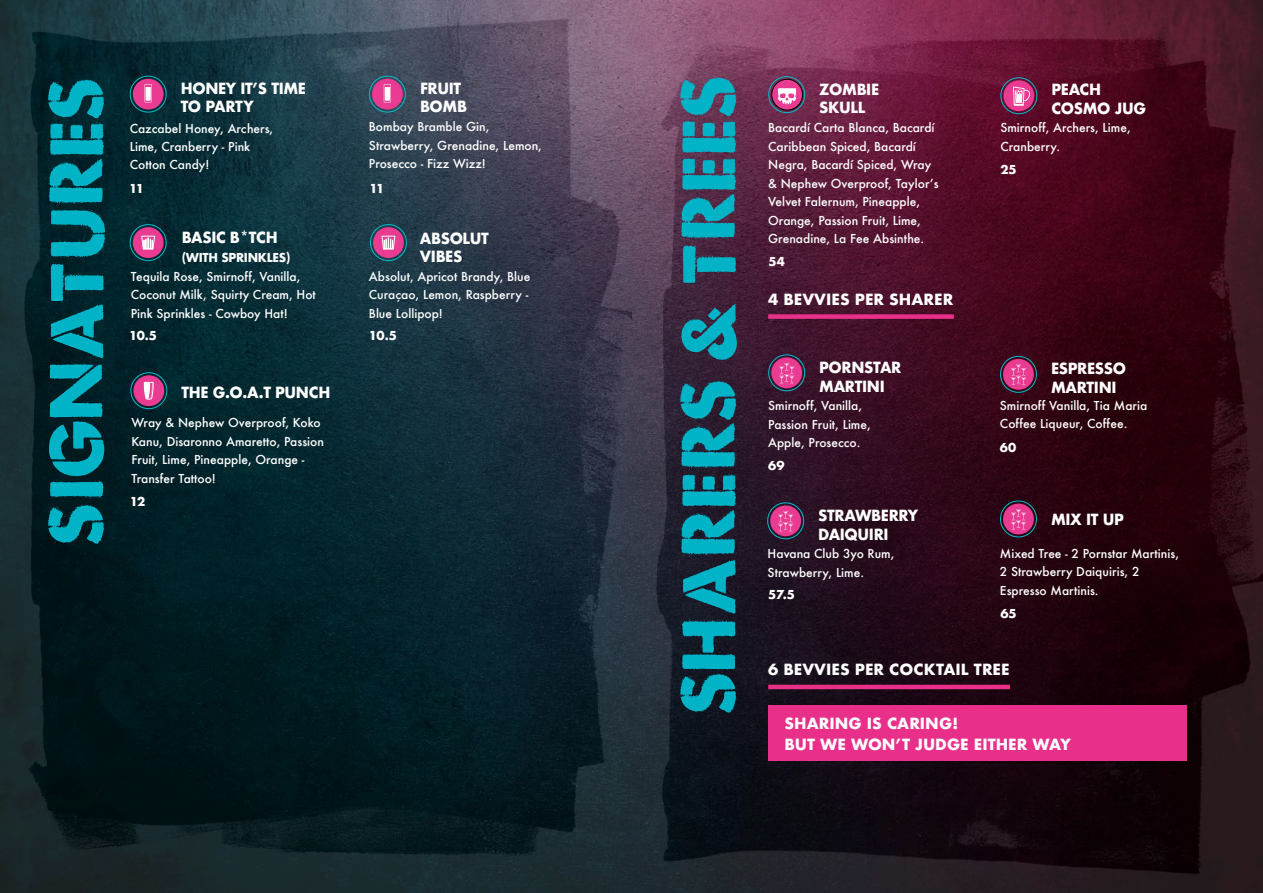
<style>
.page{position:relative;width:1263px;height:893px;background:#fff}
.page>*{position:absolute;margin:0;border:0;box-sizing:border-box;transform-origin:0 0}
.t1{font:75px "Boom Stencil Distress";color:#00b3c7}
.t2{font:700 15px/18.5px "Futura";letter-spacing:-.025em;color:#fff;scale:.96 1}
.t3{font:700 15px/21px "Futura";color:#fff}
.t4{font:500 12px/18.5px "Futura";color:#fff}
.t5{font:700 12px "Futura";letter-spacing:-.025em;color:#fff}
.t6{font:700 12px "Futura";letter-spacing:-.025em;color:#fff;scale:.96 1}
</style>
<div class="page">
<img style="left:0;top:0;width:1263px;height:893px">
<div style="left:133px;top:375px;width:31px;height:31px;background:#e83b91;border-radius:50%"></div>
<div style="left:130px;top:372px;width:37px;height:37px;border:1px solid #07b8cc;border-radius:50%"></div>
<svg style="left:144px;top:382px;width:10px;height:18px"></svg>
<div style="left:372px;top:79px;width:31px;height:31px;background:#e83b91;border-radius:50%"></div>
<div style="left:369px;top:76px;width:37px;height:37px;border:1px solid #07b8cc;border-radius:50%"></div>
<svg style="left:384px;top:84px;width:7px;height:18px"></svg>
<div style="left:133px;top:79px;width:31px;height:31px;background:#e83b91;border-radius:50%"></div>
<div style="left:130px;top:76px;width:37px;height:37px;border:1px solid #07b8cc;border-radius:50%"></div>
<svg style="left:145px;top:84px;width:7px;height:18px"></svg>
<div style="left:373px;top:227px;width:31px;height:31px;background:#e83b91;border-radius:50%"></div>
<div style="left:370px;top:224px;width:37px;height:37px;border:1px solid #07b8cc;border-radius:50%"></div>
<svg style="left:381px;top:227px;width:14px;height:23px"></svg>
<div style="left:133px;top:227px;width:31px;height:31px;background:#e83b91;border-radius:50%"></div>
<div style="left:130px;top:224px;width:37px;height:37px;border:1px solid #07b8cc;border-radius:50%"></div>
<svg style="left:141px;top:227px;width:14px;height:23px"></svg>
<div style="left:1003px;top:80px;width:31px;height:31px;background:#e83b91;border-radius:50%"></div>
<div style="left:1000px;top:77px;width:37px;height:37px;border:1px solid #07b8cc;border-radius:50%"></div>
<svg style="left:1013px;top:87px;width:17px;height:19px"></svg>
<div style="left:772px;top:79px;width:30px;height:31px;background:#e83b91;border-radius:50%"></div>
<div style="left:772px;top:79px;width:30px;height:31px;border:1px solid #000;border-radius:50%"></div>
<div style="left:768px;top:76px;width:37px;height:37px;border:1px solid #07b8cc;border-radius:50%"></div>
<svg style="left:777px;top:88px;width:19px;height:16px"></svg>
<div style="left:1003px;top:504px;width:31px;height:30px;background:#e83b91;border-radius:50%"></div>
<div style="left:1000px;top:500px;width:37px;height:37px;border:1px solid #07b8cc;border-radius:50%"></div>
<svg style="left:1011px;top:509px;width:15px;height:20px"></svg>
<div style="left:1003px;top:359px;width:31px;height:31px;background:#e83b91;border-radius:50%"></div>
<div style="left:1000px;top:356px;width:37px;height:37px;border:1px solid #07b8cc;border-radius:50%"></div>
<svg style="left:1011px;top:365px;width:15px;height:20px"></svg>
<div style="left:770px;top:505px;width:31px;height:31px;background:#e83b91;border-radius:50%"></div>
<div style="left:767px;top:502px;width:37px;height:37px;border:1px solid #07b8cc;border-radius:50%"></div>
<svg style="left:778px;top:511px;width:15px;height:20px"></svg>
<div style="left:771px;top:357px;width:31px;height:31px;background:#e83b91;border-radius:50%"></div>
<div style="left:768px;top:354px;width:37px;height:37px;border:1px solid #07b8cc;border-radius:50%"></div>
<svg style="left:779px;top:363px;width:15px;height:20px"></svg>
<div style="left:768px;top:314px;width:186px;height:5px;background:#e8308a"></div>
<hr style="left:768px;top:685px;width:242px;height:4px;background:#e8308a">
<div style="left:767px;top:705px;width:419px;height:56px;background:#e8308a"></div>
<h1 class="t1" style="left:31px;top:545px;width:470px;rotate:-90deg">SIGNATURES</h1>
<h1 class="t1" style="left:663px;top:714px;width:638px;rotate:-90deg">sharers &amp; trees</h1>
<p class="t2" style="left:181px;top:79px;width:132px">HONEY IT’S TIME<br>TO PARTY</p>
<p class="t2" style="left:420px;top:79px;width:50px">FRUIT<br>BOMB</p>
<p class="t4" style="left:369px;top:117px;width:175px">Bombay Bramble Gin,<br>Strawberry, Grenadine, Lemon,<br>Prosecco - Fizz Wizz!</p>
<p class="t4" style="left:130px;top:119px;width:145px">Cazcabel Honey, Archers,<br>Lime, Cranberry - Pink<br>Cotton Candy!</p>
<p class="t5" style="left:369px;top:180px;width:16px">11</p>
<p class="t5" style="left:129px;top:180px;width:16px">11</p>
<p class="t2" style="left:182px;top:229px;width:102px">BASIC B*TCH</p>
<p class="t6" style="left:182px;top:249px;width:115px">(WITH SPRINKLES)</p>
<p class="t2" style="left:420px;top:229px;width:73px">ABSOLUT<br>VIBES</p>
<p class="t4" style="left:131px;top:267px;width:187px">Tequila Rose, Smirnoff, Vanilla,<br>Coconut Milk, Squirty Cream, Hot<br>Pink Sprinkles - Cowboy Hat!</p>
<p class="t4" style="left:369px;top:267px;width:163px">Absolut, Apricot Brandy, Blue<br>Curaçao, Lemon, Raspberry -<br>Blue Lollipop!</p>
<p class="t5" style="left:129px;top:327px;width:30px">10.5</p>
<p class="t5" style="left:369px;top:327px;width:30px">10.5</p>
<p class="t2" style="left:181px;top:383px;width:157px">THE G.O.A.T PUNCH</p>
<p class="t4" style="left:131px;top:414px;width:194px">Wray &amp; Nephew Overproof, Koko<br>Kanu, Disaronno Amaretto, Passion<br>Fruit, Lime, Pineapple, Orange -<br>Transfer Tattoo!</p>
<p class="t5" style="left:130px;top:493px;width:17px">12</p>
<p class="t2" style="left:819px;top:80px;width:64px">ZOMBIE<br>SKULL</p>
<p class="t4" style="left:768px;top:118px;width:172px">Bacardí Carta Blanca, Bacardí<br>Caribbean Spiced, Bacardí<br>Negra, Bacardí Spiced, Wray &amp; Nephew Overproof, Taylor’s<br>Velvet Falernum, Pineapple,<br>Orange, Passion Fruit, Lime,<br>Grenadine, La Fee Absinthe.</p>
<p class="t5" style="left:769px;top:252px;width:18px">54</p>
<p class="t3" style="left:768px;top:289px;width:187px">4 BEVVIES PER SHARER</p>
<p class="t2" style="left:1051px;top:80px;width:100px">PEACH<br>COSMO JUG</p>
<p class="t4" style="left:1000px;top:119px;width:132px">Smirnoff, Archers, Lime,<br>Cranberry.</p>
<p class="t5" style="left:1000px;top:161px;width:18px">25</p>
<p class="t2" style="left:819px;top:359px;width:87px">PORNSTAR<br>MARTINI</p>
<p class="t2" style="left:1051px;top:359px;width:80px">ESPRESSO<br>MARTINI</p>
<p class="t4" style="left:768px;top:396px;width:104px">Smirnoff, Vanilla,<br>Passion Fruit, Lime,<br>Apple, Prosecco.</p>
<p class="t5" style="left:768px;top:456px;width:18px">69</p>
<p class="t4" style="left:1000px;top:396px;width:149px">Smirnoff Vanilla, Tia Maria<br>Coffee Liqueur, Coffee.</p>
<p class="t5" style="left:1000px;top:439px;width:18px">60</p>
<p class="t2" style="left:818px;top:506px;width:106px">STRAWBERRY<br>DAIQUIRI</p>
<p class="t2" style="left:1051px;top:511px;width:77px">MIX IT UP</p>
<p class="t4" style="left:767px;top:544px;width:128px">Havana Club 3yo Rum,<br>Strawberry, Lime.</p>
<p class="t5" style="left:768px;top:586px;width:28px">57.5</p>
<p class="t4" style="left:1000px;top:544px;width:181px">Mixed Tree - 2 Pornstar Martinis,<br>2 Strawberry Daiquiris, 2<br>Espresso Martinis.</p>
<p class="t5" style="left:1000px;top:605px;width:18px">65</p>
<p class="t3" style="left:768px;top:658px;width:243px">6 BEVVIES PER COCKTAIL TREE</p>
<p class="t3" style="left:784px;top:713px;width:288px">SHARING IS CARING!<br>BUT WE WON’T JUDGE EITHER WAY</p>
</div>
